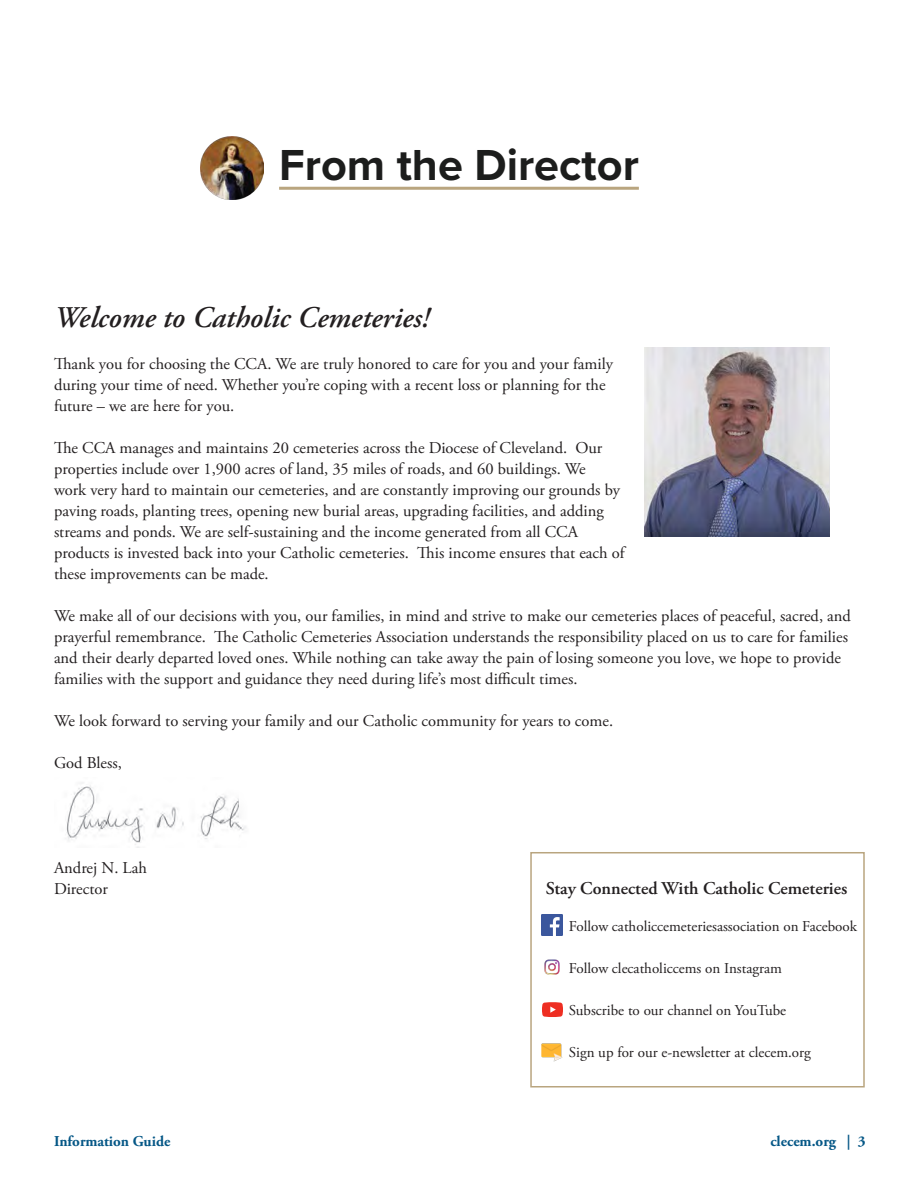
<style>
.page{position:relative;width:918px;height:1188px;background:#fff}
.page>*{position:absolute;margin:0;border:0;box-sizing:border-box;transform-origin:0 0}
.PaheHeader{font:700 45px "Proxima Nova";color:#1c1d1c}
.Subheading{font:italic 600 30px "Adobe Garamond Pro";color:#231f20}
.Lead2{font:600 18px "Adobe Garamond Pro";color:#231f20}
.Copy{font:16.5px/21px "Adobe Garamond Pro";color:#231f20}
.Copy-2{font:15px "Adobe Garamond Pro";color:#231f20}
.t1{font:700 15px "Adobe Garamond Pro";color:#055786}
</style>
<div class="page">
<hr style="left:279px;top:187px;width:360px;height:3px;background:#b9a57f">
<img style="left:645px;top:348px;width:185px;height:189px">
<img style="left:66px;top:782px;width:180px;height:66px">
<img style="left:201px;top:137px;width:63px;height:63px">
<img style="left:542px;top:915px;width:21px;height:21px">
<img style="left:544px;top:959px;width:16px;height:16px">
<svg style="left:542px;top:1002px;width:21px;height:15px"></svg>
<img style="left:542px;top:1043px;width:21px;height:19px">
<div style="left:530px;top:852px;width:335px;height:236px;border:2px solid #b9a57f"></div>
<p class="PaheHeader" style="left:279px;top:131px;width:361px">From the Director</p>
<p class="Subheading" style="left:54px;top:300px;width:377px">Welcome to Catholic Cemeteries!</p>
<p class="Copy" style="left:54px;top:354px;width:561px">Thank you for choosing the CCA. We are truly honored to care for you and your family during your time of need. Whether you’re coping with a recent loss or planning for the future – we are here for you.</p>
<p class="Copy" style="left:54px;top:438px;width:572px">The CCA manages and maintains 20 cemeteries across the Diocese of Cleveland. Our properties include over 1,900 acres of land, 35 miles of roads, and 60 buildings. We<br>work very hard to maintain our cemeteries, and are constantly improving our grounds by paving roads, planting trees, opening new burial areas, upgrading facilities, and adding streams and ponds. We are self-sustaining and the income generated from all CCA products is invested back into your Catholic cemeteries. This income ensures that each of these improvements can be made.</p>
<p class="Copy" style="left:54px;top:606px;width:799px">We make all of our decisions with you, our families, in mind and strive to make our cemeteries places of peaceful, sacred, and prayerful remembrance. The Catholic Cemeteries Association understands the responsibility placed on us to care for families and their dearly departed loved ones. While nothing can take away the pain of losing someone you love, we hope to provide families with the support and guidance they need during life’s most difficult times.</p>
<p class="Copy" style="left:54px;top:711px;width:561px">We look forward to serving your family and our Catholic community for years to come.</p>
<p class="Copy" style="left:54px;top:753px;width:69px">God Bless,</p>
<p class="Copy" style="left:54px;top:858px;width:94px">Andrej N. Lah</p>
<p class="Copy" style="left:54px;top:879px;width:55px">Director</p>
<p class="Lead2" style="left:546px;top:878px;width:303px">Stay Connected With Catholic Cemeteries</p>
<p class="Copy-2" style="left:569px;top:917px;width:289px">Follow catholiccemeteriesassociation on Facebook</p>
<p class="Copy-2" style="left:569px;top:960px;width:214px">Follow clecatholiccems on Instagram</p>
<p class="Copy-2" style="left:569px;top:1001px;width:219px">Subscribe to our channel on YouTube</p>
<p class="Copy-2" style="left:569px;top:1044px;width:243px">Sign up for our e-newsletter at clecem.org</p>
<p class="t1" style="left:54px;top:1133px;width:118px">Information Guide</p>
<p class="t1" style="left:770px;top:1133px;width:97px">clecem.org | 3</p>
</div>
